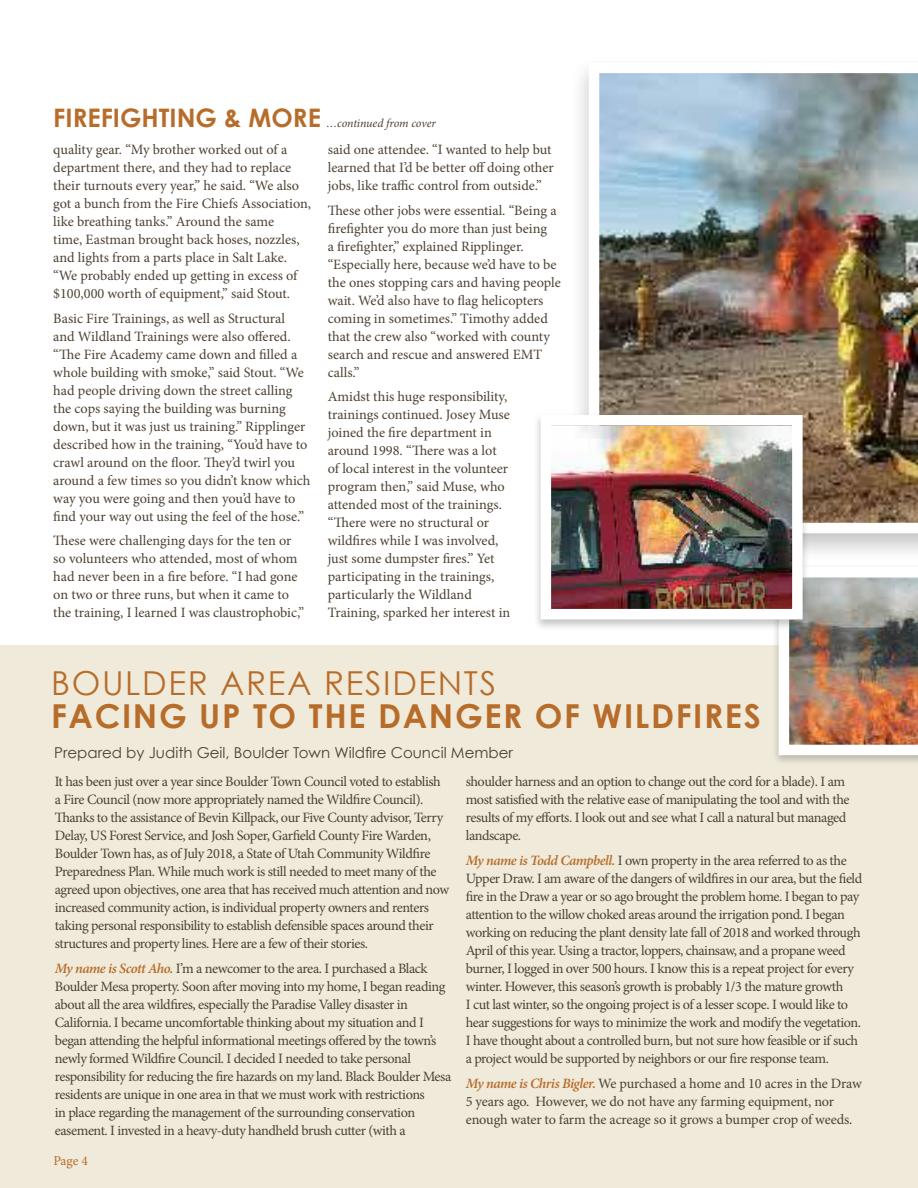
<style>
.page{position:relative;width:918px;height:1188px;background:#fff}
.page>*{position:absolute;margin:0;border:0;box-sizing:border-box;transform-origin:0 0}
.t1{font:700 33px "Century Gothic";letter-spacing:.05em;color:#b86c2a}
.t2{font:33px "Century Gothic";letter-spacing:.05em;color:#b86c2a}
.t3{font:15px "Century Gothic";color:#4d4132}
.t4{font:14.25px/18px "Minion Pro";letter-spacing:-.025em;color:#4d4132}
.t5{font:14.25px/18px "Minion Pro";color:#4d4132}
.t6{font:14.25px/18px "Minion Pro";letter-spacing:-.005em;color:#4d4132}
.t7{font:13.5px "Minion Pro";color:#b86c2a}
.t8{font:italic 12px "Minion Pro";letter-spacing:-.01em;color:#4d4132}
.s1{font-family:"Century Gothic";font-weight:700;font-style:normal;font-size:25.5px;color:#b86c2a}
.s2{font-weight:600;font-style:italic;color:#b86c2a}
</style>
<div class="page">
<div style="left:0;top:645px;width:918px;height:543px;background:#efead9"></div>
<div style="left:570px;top:55px;width:348px;height:508px;background:#121212;opacity:.25"></div>
<img style="left:589px;top:63px;width:329px;height:470px">
<div style="left:772px;top:564px;width:146px;height:202px;background:#121212;opacity:.25"></div>
<img style="left:779px;top:567px;width:139px;height:188px">
<div style="left:534px;top:412px;width:275px;height:219px;background:#121212;opacity:.25"></div>
<img style="left:552px;top:426px;width:240px;height:182px">
<div style="left:541px;top:415px;width:262px;height:204px;border:10px solid #fff"></div>
<p class="t8" style="left:53px;top:115px;width:384px"><span class="s1">FIREFIGHTING &amp; MORE</span> …continued from cover</p>
<p class="t5" style="left:53px;top:141px;width:259px">quality gear. “My brother worked out of a department there, and they had to replace their turnouts every year,” he said. “We also got a bunch from the Fire Chiefs Association, like breathing tanks.” Around the same<br>time, Eastman brought back hoses, nozzles, and lights from a parts place in Salt Lake. “We probably ended up getting in excess of $100,000 worth of equipment,” said Stout.</p>
<p class="t5" style="left:53px;top:309px;width:259px">Basic Fire Trainings, as well as Structural<br>and Wildland Trainings were also offered. “The Fire Academy came down and filled a whole building with smoke,” said Stout. “We had people driving down the street calling the cops saying the building was burning down, but it was just us training.” Ripplinger described how in the training, “You’d have to crawl around on the floor. They’d twirl you around a few times so you didn’t know which way you were going and then you’d have to find your way out using the feel of the hose.”</p>
<p class="t6" style="left:53px;top:532px;width:252px">These were challenging days for the ten or so volunteers who attended, most of whom had never been in a fire before. “I had gone on two or three runs, but when it came to the training, I learned I was claustrophobic,”</p>
<p class="t6" style="left:328px;top:140px;width:228px">said one attendee. “I wanted to help but learned that I’d be better off doing other jobs, like traffic control from outside.”</p>
<p class="t6" style="left:328px;top:201px;width:235px">These other jobs were essential. “Being a firefighter you do more than just being<br>a firefighter,” explained Ripplinger. “Especially here, because we’d have to be the ones stopping cars and having people wait. We’d also have to flag helicopters coming in sometimes.” Timothy added that the crew also “worked with county search and rescue and answered EMT calls.”</p>
<p class="t5" style="left:328px;top:388px;width:184px">Amidst this huge responsibility, trainings continued. Josey Muse joined the fire department in around 1998. “There was a lot of local interest in the volunteer program then,” said Muse, who attended most of the trainings. “There were no structural or wildfires while I was involved, just some dumpster fires.” Yet participating in the trainings, particularly the Wildland<br>Training, sparked her interest in</p>
<h1 class="t2" style="left:51px;top:663px;width:447px">BOULDER AREA RESIDENTS</h1>
<h1 class="t1" style="left:51px;top:695px;width:711px">FACING UP TO THE DANGER OF WILDFIRES</h1>
<p class="t3" style="left:54px;top:744px;width:460px">Prepared by Judith Geil, Boulder Town Wildfire Council Member</p>
<p class="t4" style="left:55px;top:773px;width:396px">It has been just over a year since Boulder Town Council voted to establish a Fire Council (now more appropriately named the Wildfire Council).<br>Thanks to the assistance of Bevin Killpack, our Five County advisor, Terry Delay, US Forest Service, and Josh Soper, Garfield County Fire Warden, Boulder Town has, as of July 2018, a State of Utah Community Wildfire Preparedness Plan. While much work is still needed to meet many of the agreed upon objectives, one area that has received much attention and now increased community action, is individual property owners and renters taking personal responsibility to establish defensible spaces around their structures and property lines. Here are a few of their stories.</p>
<p class="t4" style="left:55px;top:959px;width:398px"><span class="s2">My name is Scott Aho.</span> I’m a newcomer to the area. I purchased a Black Boulder Mesa property. Soon after moving into my home, I began reading about all the area wildfires, especially the Paradise Valley disaster in California. I became uncomfortable thinking about my situation and I began attending the helpful informational meetings offered by the town’s newly formed Wildfire Council. I decided I needed to take personal responsibility for reducing the fire hazards on my land. Black Boulder Mesa residents are unique in one area in that we must work with restrictions<br>in place regarding the management of the surrounding conservation easement. I invested in a heavy-duty handheld brush cutter (with a</p>
<p class="t7" style="left:53px;top:1152px;width:36px">Page 4</p>
<p class="t4" style="left:466px;top:773px;width:385px">shoulder harness and an option to change out the cord for a blade). I am most satisfied with the relative ease of manipulating the tool and with the results of my efforts. I look out and see what I call a natural but managed landscape.</p>
<p class="t4" style="left:466px;top:851px;width:398px"><span class="s2">My name is Todd Campbell.</span> I own property in the area referred to as the Upper Draw. I am aware of the dangers of wildfires in our area, but the field fire in the Draw a year or so ago brought the problem home. I began to pay attention to the willow choked areas around the irrigation pond. I began working on reducing the plant density late fall of 2018 and worked through April of this year. Using a tractor, loppers, chainsaw, and a propane weed burner, I logged in over 500 hours. I know this is a repeat project for every winter. However, this season’s growth is probably 1/3 the mature growth<br>I cut last winter, so the ongoing project is of a lesser scope. I would like to hear suggestions for ways to minimize the work and modify the vegetation.<br>I have thought about a controlled burn, but not sure how feasible or if such a project would be supported by neighbors or our fire response team.</p>
<p class="t4" style="left:466px;top:1074px;width:398px"><span class="s2">My name is Chris Bigler.</span> We purchased a home and 10 acres in the Draw<br>5 years ago. However, we do not have any farming equipment, nor enough water to farm the acreage so it grows a bumper crop of weeds.</p>
</div>
